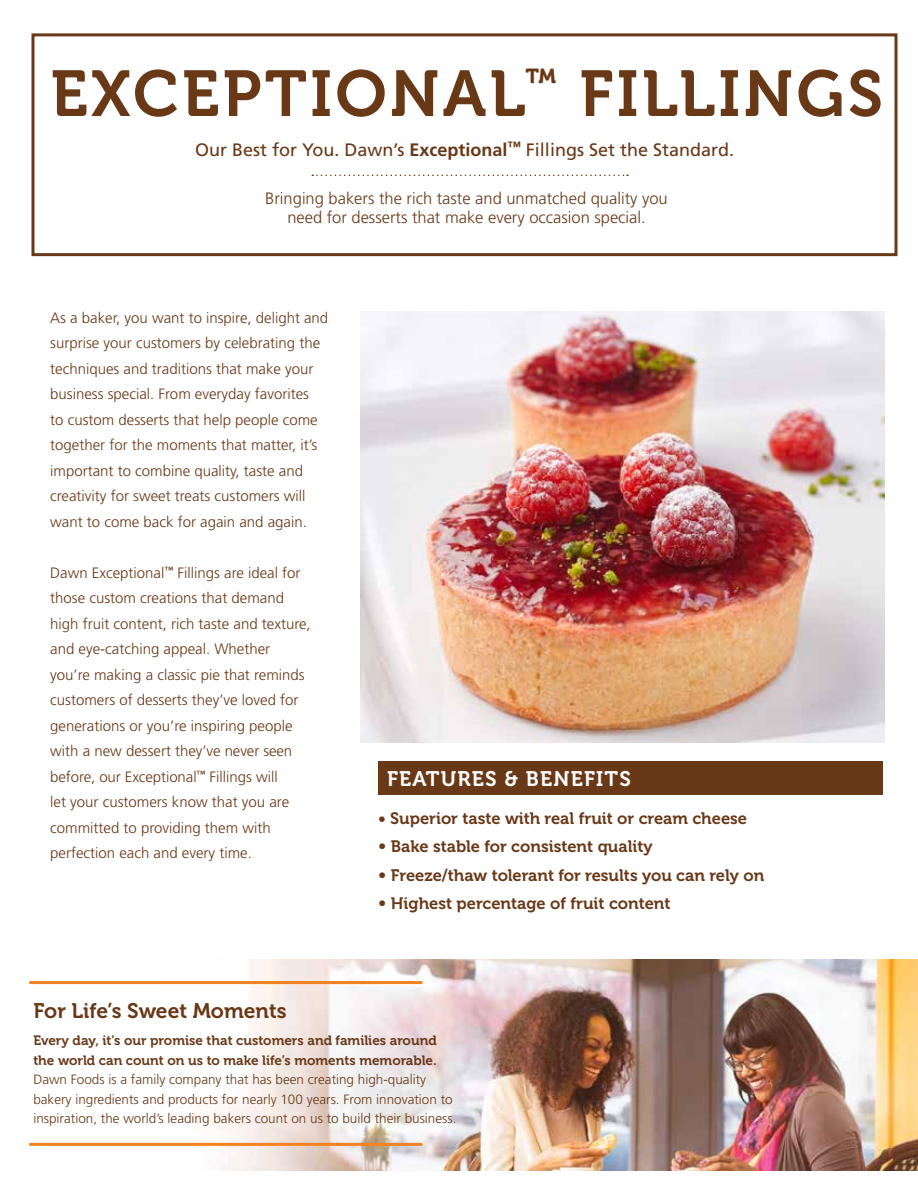
<style>
.page{position:relative;width:918px;height:1188px;background:#fff}
.page>*{position:absolute;margin:0;border:0;box-sizing:border-box;transform-origin:0 0}
.t1{font:64.5px "Museo 700";letter-spacing:.05em;color:#683817}
.t2{font:21px "Museo 700";color:#683817}
.t3{font:21px "Museo 700";letter-spacing:.055em;color:#fff}
.t4{font:18px "Frutiger";color:#683817}
.t5{font:16.5px "Museo 700";color:#683817}
.t6{font:300 16.5px/19.5px "Frutiger";color:#683817;text-align:center}
.t7{font:300 15px/25.5px "Frutiger";color:#683817}
.t8{font:300 13.5px/19.5px "Frutiger";color:#683817}
.t9{font:13.5px/19.5px "Museo 700";color:#683817}
.s1{font-weight:700}
.s2{font-family:"Frutiger";font-weight:300}
</style>
<div class="page">
<svg style="left:312px;top:175px;width:316px;height:1px"></svg>
<div style="left:31px;top:33px;width:867px;height:223px;border:3px solid #683817"></div>
<img style="left:361px;top:311px;width:523px;height:431px">
<div style="left:378px;top:762px;width:505px;height:33px;background:#683817"></div>
<img style="left:159px;top:959px;width:759px;height:212px">
<hr style="left:30px;top:981px;width:391px;height:3px;background:#f58220">
<hr style="left:30px;top:1143px;width:391px;height:3px;background:#f58220">
<h1 class="t1" style="left:51px;top:58px;width:834px">EXCEPTIONAL<sup>™</sup> FILLINGS</h1>
<p class="t4" style="left:195px;top:139px;width:540px">Our Best for You. Dawn’s <span class="s1">Exceptional</span><sup>™</sup> Fillings Set the Standard.</p>
<p class="t6" style="left:265px;top:188px;width:404px">Bringing bakers the rich taste and unmatched quality you need for desserts that make every occasion special.</p>
<p class="t7" style="left:50px;top:305px;width:280px">As a baker, you want to inspire, delight and surprise your customers by celebrating the techniques and traditions that make your business special. From everyday favorites<br>to custom desserts that help people come together for the moments that matter, it’s important to combine quality, taste and creativity for sweet treats customers will want to come back for again and again.</p>
<p class="t7" style="left:50px;top:560px;width:262px">Dawn Exceptional<sup>™</sup> Fillings are ideal for those custom creations that demand high fruit content, rich taste and texture, and eye-catching appeal. Whether you’re making a classic pie that reminds customers of desserts they’ve loved for generations or you’re inspiring people with a new dessert they’ve never seen before, our Exceptional<sup>™</sup> Fillings will<br>let your customers know that you are committed to providing them with perfection each and every time.</p>
<h2 class="t3" style="left:387px;top:767px;width:245px">FEATURES &amp; BENEFITS</h2>
<p class="t5" style="left:378px;top:809px;width:371px">• Superior taste with real fruit or cream cheese</p>
<p class="t5" style="left:378px;top:838px;width:276px"><span class="s2">•</span> Bake stable for consistent quality</p>
<p class="t5" style="left:378px;top:866px;width:388px"><span class="s2">•</span> Freeze/thaw tolerant for results you can rely on</p>
<p class="t5" style="left:378px;top:895px;width:294px"><span class="s2">•</span> Highest percentage of fruit content</p>
<h2 class="t2" style="left:33px;top:999px;width:255px">For Life’s Sweet Moments</h2>
<p class="t9" style="left:33px;top:1031px;width:405px">Every day, it’s our promise that customers and families around the world can count on us to make life’s moments memorable.</p>
<p class="t8" style="left:33px;top:1070px;width:425px">Dawn Foods is a family company that has been creating high-quality bakery ingredients and products for nearly 100 years. From innovation to inspiration, the world’s leading bakers count on us to build their business.</p>
</div>
